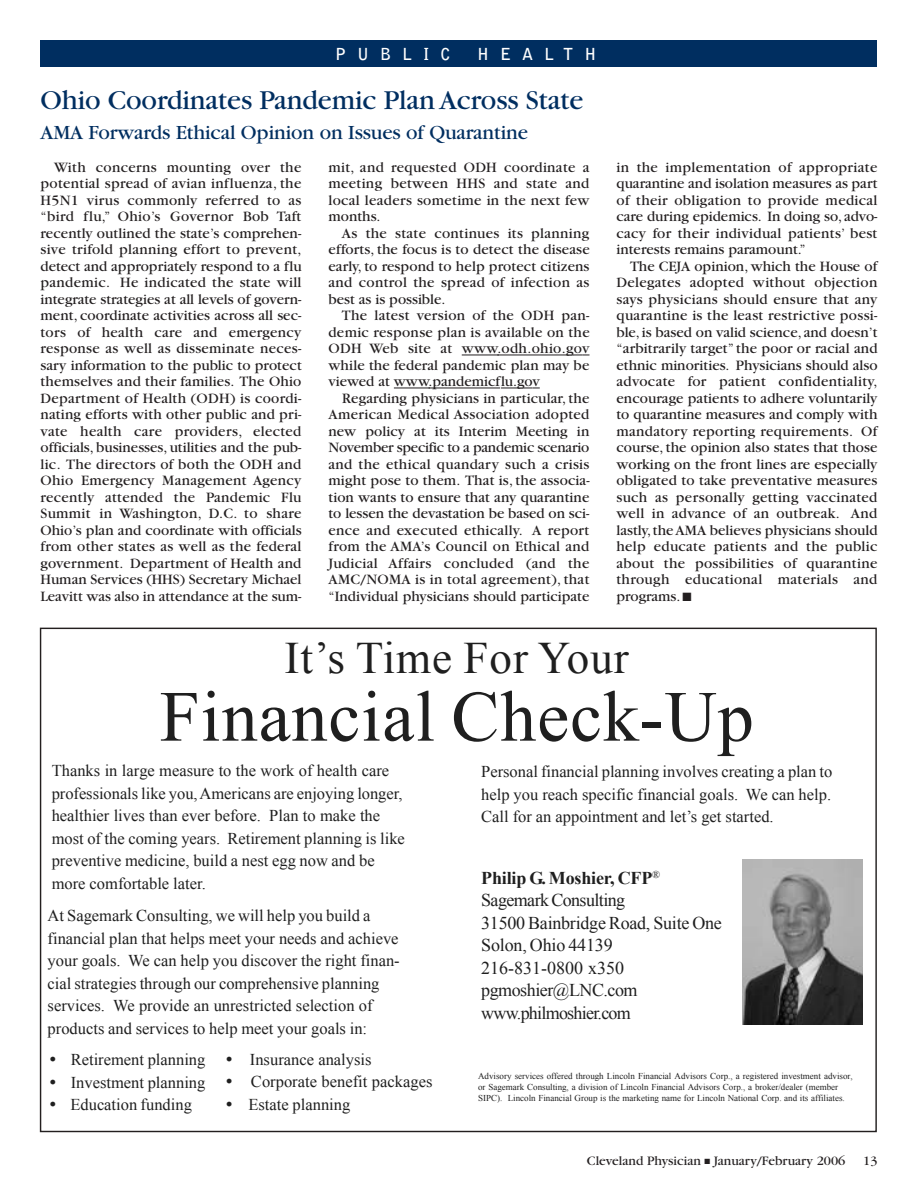
<style>
.page{position:relative;width:918px;height:1188px;background:#fff}
.page>*{position:absolute;margin:0;border:0;box-sizing:border-box;transform-origin:0 0}
.t1{font:72px "Times New Roman";letter-spacing:.015em;color:#1f1f1f}
.t2{font:45px "Times New Roman";letter-spacing:.02em;color:#1f1f1f}
.t3{font:28.5px "Garamond";letter-spacing:-.005em;color:#002e60}
.t4{font:21px "Garamond";letter-spacing:-.005em;color:#002e60}
.t5{font:18px/22.5px "Times New Roman";letter-spacing:-.015em;color:#1f1f1f}
.t6{font:16.5px/22.5px "Times New Roman";color:#1f1f1f}
.t7{font:700 16.5px "Bell Gothic";letter-spacing:.665em;color:#fff}
.t8{font:15px/16.5px "Garamond";color:#231f20;text-align:justify}
.t9{font:13.5px "Garamond";color:#231f20}
.t10{font:9px/10.8px "Times New Roman";color:#1f1f1f}
.s1{font-weight:700}
</style>
<div class="page">
<div style="left:40px;top:40px;width:838px;height:28px;background:#002e60"></div>
<hr style="left:462px;top:355px;width:37px;height:1px;background:#231f20">
<hr style="left:497px;top:355px;width:77px;height:1px;background:#231f20">
<svg style="left:574px;top:355px;width:16px;height:1px"></svg>
<hr style="left:394px;top:388px;width:36px;height:1px;background:#231f20">
<hr style="left:429px;top:388px;width:71px;height:1px;background:#231f20">
<svg style="left:501px;top:388px;width:39px;height:1px"></svg>
<img style="left:743px;top:859px;width:120px;height:166px">
<p class="t7" style="left:335px;top:48px;width:117px">PUBLIC</p>
<p class="t7" style="left:477px;top:48px;width:121px">HEALTH</p>
<h3 class="t3" style="left:40px;top:90px;width:545px">Ohio Coordinates Pandemic Plan Across State</h3>
<h3 class="t4" style="left:40px;top:125px;width:489px">AMA Forwards Ethical Opinion on Issues of Quarantine</h3>
<p class="t8" style="left:40px;top:160px;width:263px;text-indent:14px">With concerns mounting over the potential spread of avian influenza, the H5N1 virus commonly referred to as “bird flu,” Ohio’s Governor Bob Taft recently outlined the state’s comprehen&shy;sive trifold planning effort to prevent, detect and appropriately respond to a flu pandemic. He indicated the state will integrate strategies at all levels of govern&shy;ment, coordinate activities across all sec&shy;tors of health care and emergency response as well as disseminate neces&shy;sary information to the public to protect themselves and their families. The Ohio Department of Health (ODH) is coordi&shy;nating efforts with other public and pri&shy;vate health care providers, elected officials, businesses, utilities and the pub&shy;lic. The directors of both the ODH and Ohio Emergency Management Agency recently attended the Pandemic Flu Summit in Washington, D.C. to share Ohio’s plan and coordinate with officials from other states as well as the federal government. Department of Health and Human Services (HHS) Secretary Michael Leavitt was also in attendance at the sum-</p>
<p class="t8" style="left:328px;top:160px;width:262px">mit, and requested ODH coordinate a meeting between HHS and state and local leaders sometime in the next few months.</p>
<p class="t8" style="left:328px;top:226px;width:263px;text-indent:13px">As the state continues its planning efforts, the focus is to detect the disease early, to respond to help protect citizens and control the spread of infection as best as is possible.</p>
<p class="t8" style="left:328px;top:309px;width:263px;text-indent:13px">The latest version of the ODH pan&shy;demic response plan is available on the ODH Web site at www.odh.ohio.gov while the federal pandemic plan may be viewed at www.pandemicflu.gov</p>
<p class="t8" style="left:328px;top:391px;width:263px;text-indent:14px">Regarding physicians in particular, the American Medical Association adopted new policy at its Interim Meeting in November specific to a pandemic scenario and the ethical quandary such a crisis might pose to them. That is, the associa&shy;tion wants to ensure that any quarantine to lessen the devastation be based on sci&shy;ence and executed ethically. A report from the AMA’s Council on Ethical and Judicial Affairs concluded (and the AMC/NOMA is in total agreement), that “Individual physicians should participate</p>
<p class="t8" style="left:616px;top:160px;width:263px">in the implementation of appropriate quarantine and isolation measures as part of their obligation to provide medical care during epidemics. In doing so,advo&shy;cacy for their individual patients’ best interests remains paramount.”</p>
<p class="t8" style="left:616px;top:259px;width:263px;text-indent:14px">The CEJA opinion, which the House of Delegates adopted without objection says physicians should ensure that any quarantine is the least restrictive possi&shy;ble, is based on valid science,and doesn’t “arbitrarily target” the poor or racial and ethnic minorities. Physicians should also advocate for patient confidentiality, encourage patients to adhere voluntarily to quarantine measures and comply with mandatory reporting requirements. Of course, the opinion also states that those working on the front lines are especially obligated to take preventative measures such as personally getting vaccinated well in advance of an outbreak. And lastly,the AMA believes physicians should help educate patients and the public about the possibilities of quarantine through educational materials and programs. ■</p>
<h2 class="t2" style="left:285px;top:633px;width:346px">It’s Time For Your</h2>
<h1 class="t1" style="left:160px;top:677px;width:596px">Financial Check-Up</h1>
<p class="t6" style="left:481px;top:760px;width:353px;text-align:justify">Personal financial planning involves creating a plan to help you reach specific financial goals. We can help.<br>Call for an appointment and let’s get started.</p>
<p class="t6" style="left:52px;top:759px;width:355px">Thanks in large measure to the work of health care professionals like you,Americans are enjoying longer, healthier lives than ever before. Plan to make the most of the coming years. Retirement planning is like preventive medicine, build a nest egg now and be more comfortable later.</p>
<p class="t5" style="left:481px;top:866px;width:242px"><span class="s1">Philip G. Moshier, CFP</span><sup>®<br></sup>Sagemark Consulting<br>31500 Bainbridge Road, Suite One<br>Solon, Ohio 44139<br>216-831-0800 x350 pgmoshier@LNC.com www.philmoshier.com</p>
<p class="t6" style="left:48px;top:905px;width:354px">At Sagemark Consulting, we will help you build a financial plan that helps meet your needs and achieve your goals. We can help you discover the right finan&shy;cial strategies through our comprehensive planning services. We provide an unrestricted selection of products and services to help meet your goals in:</p>
<p class="t6" style="left:70px;top:1048px;width:136px;text-align:justify">Retirement planning Investment planning Education funding</p>
<p class="t6" style="left:248px;top:1048px;width:186px">Insurance analysis<br>Corporate benefit packages<br>Estate planning</p>
<p class="t10" style="left:478px;top:1071px;width:376px">Advisory services offered through Lincoln Financial Advisors Corp., a registered investment advisor, or Sagemark Consulting, a division of Lincoln Financial Advisors Corp., a broker/dealer (member<br>SIPC). Lincoln Financial Group is the marketing name for Lincoln National Corp. and its affiliates.</p>
<p class="t9" style="left:587px;top:1157px;width:260px">Cleveland Physician ■ January/February 2006</p>
<p class="t9" style="left:863px;top:1157px;width:16px">13</p>
</div>
